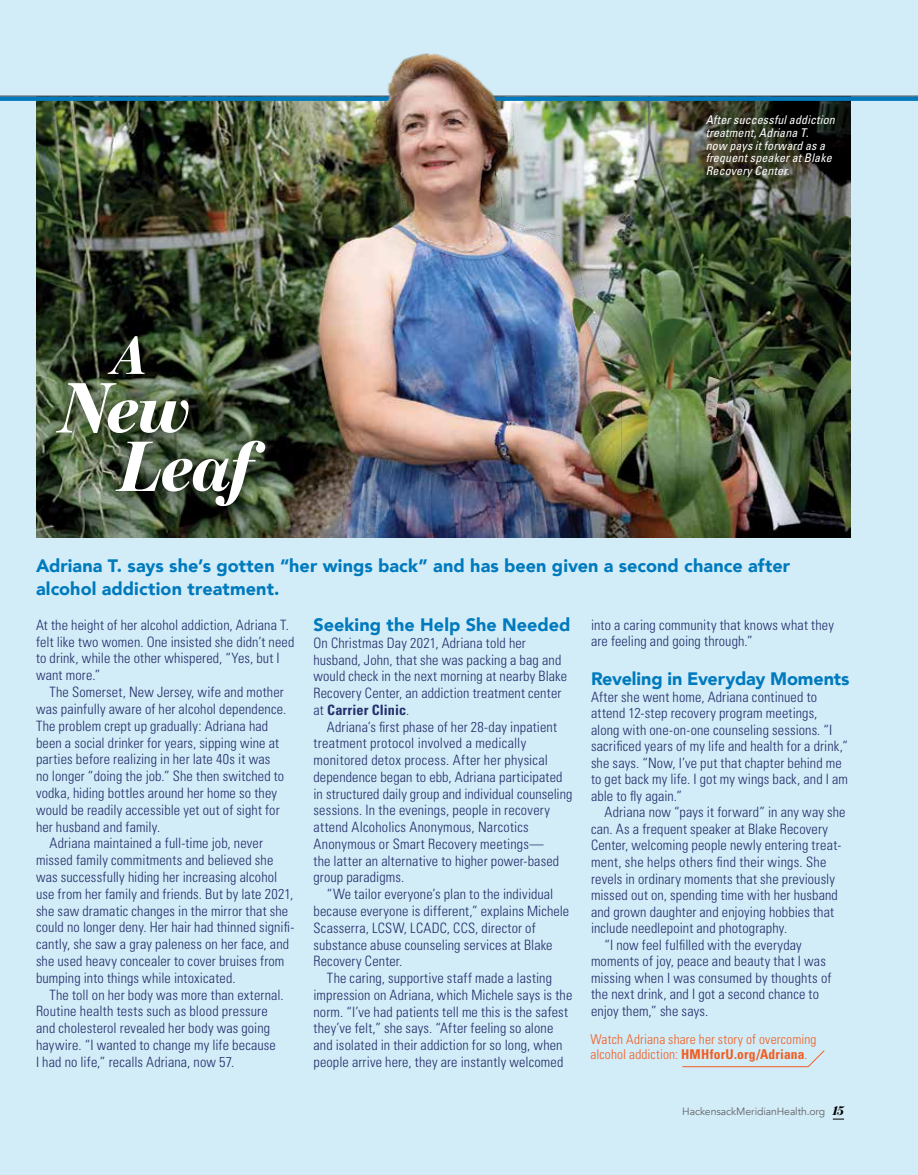
<style>
.page{position:relative;width:918px;height:1175px;background:#fff}
.page>*{position:absolute;margin:0;border:0;box-sizing:border-box;transform-origin:0 0}
.t1{font:italic 900 72px/58.5px "Benton Mod Disp";letter-spacing:-.015em;color:#fff}
.t2{font:italic 900 54px "Benton Mod Disp";color:#fff}
.t3{font:900 18px/22.5px "Avenir";color:#007abd}
.t4{font:300 condensed 14.25px/16.8px "Univers LT Std";letter-spacing:.01em;color:#252e6b}
.t5{font:300 condensed 13.5px/15px "Univers LT Std";letter-spacing:.01em;color:#f15d22}
.t6{font:italic condensed 12px/12.8px "Univers LT Std";letter-spacing:.01em;color:#fff}
.t7{font:10.5px "Avenir";letter-spacing:-.01em;color:#636466}
.s1{font-weight:700}
.s2{font-family:"Benton Mod Disp";font-weight:900;font-style:italic;font-size:13.5px;color:#000}
</style>
<div class="page">
<div style="left:0;top:0;width:918px;height:1174px;background:#d2edf8"></div>
<img style="left:36px;top:101px;width:278px;height:436px">
<div style="left:0;top:96px;width:918px;height:5px;background:#007abd"></div>
<hr style="left:0;top:96px;width:918px;height:1px;background:#4e4f53">
<div style="left:39px;top:318px;width:246px;height:207px;background:#000;opacity:.75"></div>
<svg style="left:682px;top:1050px;width:143px;height:17px"></svg>
<img style="left:314px;top:53px;width:536px;height:484px">
<h2 class="t2" style="left:112px;top:325px;width:39px">A</h2>
<h1 class="t1" style="left:121px;top:378px;width:137px;text-indent:-59px">New<br>Leaf</h1>
<p class="t6" style="left:706px;top:113px;width:131px">After successful addiction treatment, Adriana T.<br>now pays it forward as a frequent speaker at Blake<br>Recovery Center.</p>
<p class="t3" style="left:36px;top:554px;width:756px">Adriana T. says she’s gotten “her wings back” and has been given a second chance after alcohol addiction treatment.</p>
<p class="t4" style="left:36px;top:616px;width:260px">At the height of her alcohol addiction, Adriana T. felt like two women. One insisted she didn’t need to drink, while the other whispered, “Yes, but I want more.”</p>
<p class="t4" style="left:49px;top:683px;width:236px">The Somerset, New Jersey, wife and mother</p>
<p class="t4" style="left:36px;top:700px;width:252px">was painfully aware of her alcohol dependence.</p>
<p class="t4" style="left:36px;top:717px;width:234px">The problem crept up gradually: Adriana had</p>
<p class="t4" style="left:36px;top:734px;width:245px">been a social drinker for years, sipping wine at</p>
<p class="t4" style="left:36px;top:751px;width:236px">parties before realizing in her late 40s it was</p>
<p class="t4" style="left:36px;top:767px;width:250px">no longer “doing the job.” She then switched to</p>
<p class="t4" style="left:36px;top:784px;width:243px">vodka, hiding bottles around her home so they</p>
<p class="t4" style="left:36px;top:801px;width:245px">would be readily accessible yet out of sight for</p>
<p class="t4" style="left:36px;top:818px;width:126px">her husband and family.</p>
<p class="t4" style="left:49px;top:835px;width:215px">Adriana maintained a full-time job, never</p>
<p class="t4" style="left:36px;top:851px;width:239px">missed family commitments and believed she</p>
<p class="t4" style="left:36px;top:868px;width:243px">was successfully hiding her increasing alcohol</p>
<p class="t4" style="left:36px;top:885px;width:259px">use from her family and friends. But by late 2021,</p>
<p class="t4" style="left:36px;top:902px;width:254px">she saw dramatic changes in the mirror that she</p>
<p class="t4" style="left:36px;top:919px;width:260px">could no longer deny. Her hair had thinned signifi-</p>
<p class="t4" style="left:36px;top:935px;width:255px">cantly, she saw a gray paleness on her face, and</p>
<p class="t4" style="left:36px;top:952px;width:250px">she used heavy concealer to cover bruises from</p>
<p class="t4" style="left:36px;top:969px;width:201px">bumping into things while intoxicated.</p>
<p class="t4" style="left:49px;top:986px;width:236px">The toll on her body was more than external.</p>
<p class="t4" style="left:36px;top:1003px;width:233px">Routine health tests such as blood pressure</p>
<p class="t4" style="left:36px;top:1019px;width:236px">and cholesterol revealed her body was going</p>
<p class="t4" style="left:36px;top:1036px;width:241px">haywire. “I wanted to change my life because</p>
<p class="t4" style="left:36px;top:1053px;width:200px">I had no life,” recalls Adriana, now 57.</p>
<p class="t3" style="left:314px;top:613px;width:259px">Seeking the Help She Needed</p>
<p class="t4" style="left:314px;top:634px;width:255px">On Christmas Day 2021, Adriana told her husband, John, that she was packing a bag and would check in the next morning at nearby Blake Recovery Center, an addiction treatment center at <span class="s1">Carrier Clinic</span>.</p>
<p class="t4" style="left:314px;top:718px;width:260px;text-indent:13px">Adriana’s first phase of her 28-day inpatient treatment protocol involved a medically monitored detox process. After her physical dependence began to ebb, Adriana participated in structured daily group and individual counseling sessions. In the evenings, people in recovery attend Alcoholics Anonymous, Narcotics Anonymous or Smart Recovery meetings—<br>the latter an alternative to higher power-based group paradigms.</p>
<p class="t4" style="left:314px;top:885px;width:257px;text-indent:13px">“We tailor everyone’s plan to the individual because everyone is different,” explains Michele Scasserra, LCSW, LCADC, CCS, director of substance abuse counseling services at Blake Recovery Center.</p>
<p class="t4" style="left:314px;top:969px;width:260px;text-indent:13px">The caring, supportive staff made a lasting impression on Adriana, which Michele says is the norm. “I’ve had patients tell me this is the safest they’ve felt,” she says. “After feeling so alone and isolated in their addiction for so long, when people arrive here, they are instantly welcomed</p>
<p class="t4" style="left:591px;top:616px;width:244px">into a caring community that knows what they are feeling and going through.”</p>
<p class="t3" style="left:591px;top:667px;width:260px">Reveling in Everyday Moments</p>
<p class="t4" style="left:591px;top:688px;width:259px">After she went home, Adriana continued to attend 12-step recovery program meetings, along with one-on-one counseling sessions. “I sacrificed years of my life and health for a drink,” she says. “Now, I’ve put that chapter behind me to get back my life. I got my wings back, and I am able to fly again.”</p>
<p class="t4" style="left:604px;top:804px;width:243px">Adriana now “pays it forward” in any way she</p>
<p class="t4" style="left:591px;top:820px;width:239px">can. As a frequent speaker at Blake Recovery</p>
<p class="t4" style="left:591px;top:837px;width:252px">Center, welcoming people newly entering treat-</p>
<p class="t4" style="left:591px;top:853px;width:237px">ment, she helps others find their wings. She</p>
<p class="t4" style="left:591px;top:870px;width:246px">revels in ordinary moments that she previously</p>
<p class="t4" style="left:591px;top:886px;width:248px">missed out on, spending time with her husband</p>
<p class="t4" style="left:591px;top:903px;width:245px">and grown daughter and enjoying hobbies that</p>
<p class="t4" style="left:591px;top:919px;width:198px">include needlepoint and photography.</p>
<p class="t4" style="left:604px;top:936px;width:199px">“I now feel fulfilled with the everyday</p>
<p class="t4" style="left:591px;top:952px;width:236px">moments of joy, peace and beauty that I was</p>
<p class="t4" style="left:591px;top:969px;width:242px">missing when I was consumed by thoughts of</p>
<p class="t4" style="left:591px;top:985px;width:230px">the next drink, and I got a second chance to</p>
<p class="t4" style="left:591px;top:1002px;width:119px">enjoy them,” she says.</p>
<p class="t5" style="left:590px;top:1031px;width:228px">Watch Adriana share her story of overcoming alcohol addiction: <span class="s1">HMHforU.org/Adriana</span>.</p>
<p class="t7" style="left:682px;top:1104px;width:163px">HackensackMeridianHealth.org <span class="s2">15</span></p>
</div>
